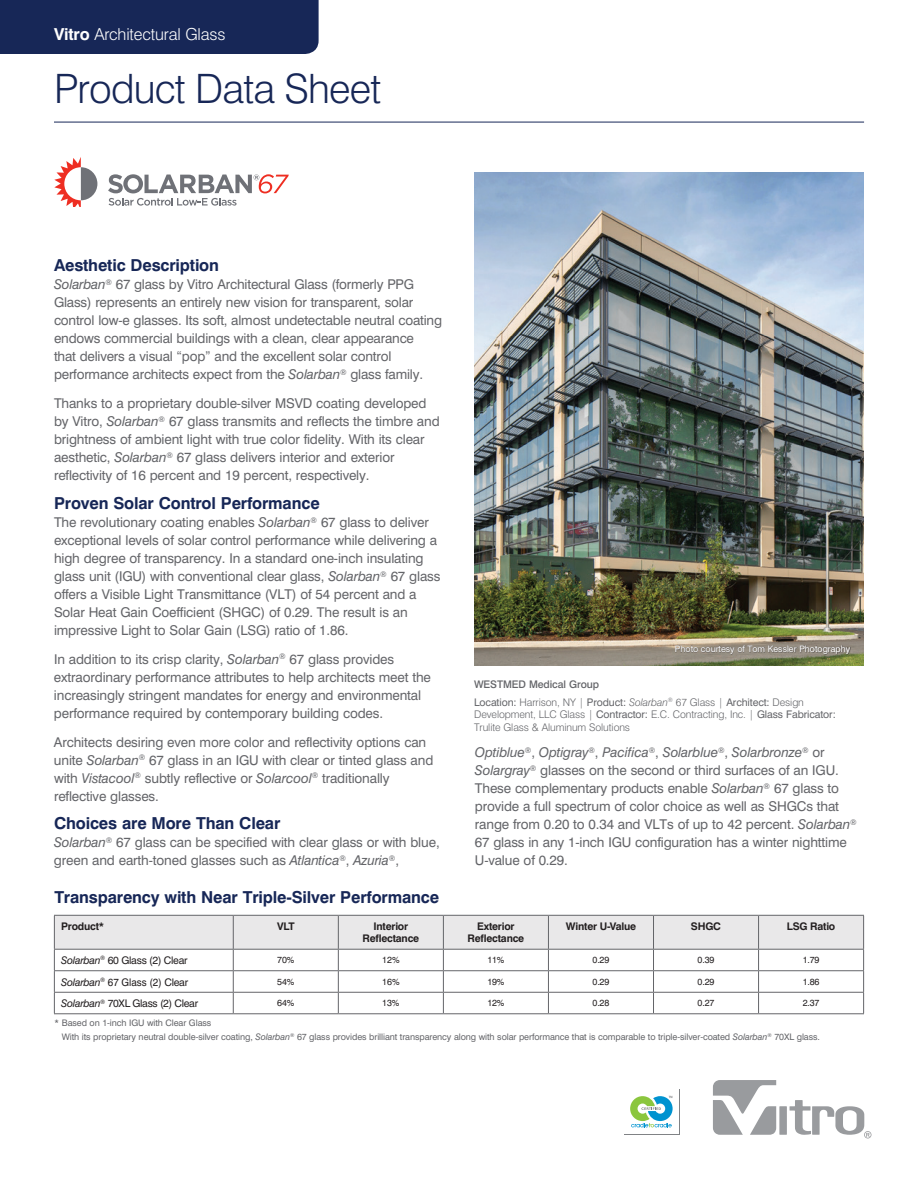
<style>
.page{position:relative;width:918px;height:1188px;background:#fff}
.page>*{position:absolute;margin:0;border:0;box-sizing:border-box;transform-origin:0 0}
.t1{font:300 40.5px "Swiss 721 BT";letter-spacing:-.02em;color:#172757}
.t2{font:700 16.5px "Swiss 721 BT";letter-spacing:-.01em;color:#172757}
.t3{font:300 16.5px "Swiss 721 BT";letter-spacing:-.01em;color:#fff}
.t4{font:13.5px/18px "Swiss 721 BT";letter-spacing:-.01em;color:#646569}
.t5{font:300 10.5px/12.6px "Swiss 721 BT";letter-spacing:-.01em;color:#646569}
.t6{font:10.5px/18px "Swiss 721 BT";letter-spacing:-.01em;color:#646569}
.t7{font:700 10.5px/12px "Swiss 721 BT";letter-spacing:-.02em;color:#231f20;text-align:center}
.t8{font:10.5px "Swiss 721 BT";letter-spacing:-.025em;color:#231f20}
.t9{font:10.5px "Swiss 721 BT";color:#231f20;scale:.95 1}
.t10{font:9px/13.8px "Swiss 721 BT";letter-spacing:-.01em;color:#646569}
.t11{font:9px "Swiss 721 BT";letter-spacing:-.02em;color:#231f20}
.t12{font:9px "Swiss 721 BT";letter-spacing:-.01em;color:#fff}
.s1{font-weight:700}
.s2{font-style:italic}
.s3{font-weight:500}
.s4{font-weight:300}
.s5{font-weight:300;font-style:italic}
.s6{font-weight:400}
</style>
<div class="page">
<div style="left:0;top:0;width:319px;height:54px;background:#172757"></div>
<hr style="left:54px;top:122px;width:810px;height:1px;background:#172757">
<svg style="left:713px;top:1080px;width:159px;height:58px"></svg>
<img style="left:474px;top:172px;width:390px;height:494px">
<svg style="left:54px;top:157px;width:43px;height:49px"></svg>
<svg style="left:108px;top:174px;width:181px;height:32px"></svg>
<svg style="left:54px;top:915px;width:810px;height:99px"></svg>
<hr style="left:233px;top:1013px;width:105px;height:1px;background:#646569">
<hr style="left:338px;top:1013px;width:105px;height:1px;background:#646569">
<hr style="left:443px;top:1013px;width:105px;height:1px;background:#646569">
<hr style="left:548px;top:1013px;width:106px;height:1px;background:#646569">
<hr style="left:654px;top:1013px;width:105px;height:1px;background:#646569">
<hr style="left:759px;top:1013px;width:105px;height:1px;background:#646569">
<svg style="left:630px;top:1096px;width:43px;height:31px"></svg>
<div style="left:676px;top:645px;width:175px;height:10px;background:#231f20;opacity:.75"></div>
<p class="t3" style="left:54px;top:24px;width:173px"><span class="s1">Vitro</span> Architectural Glass</p>
<h1 class="t1" style="left:54px;top:64px;width:329px">Product Data Sheet</h1>
<p class="t2" style="left:54px;top:256px;width:167px">Aesthetic Description</p>
<p class="t4" style="left:54px;top:276px;width:390px"><span class="s2">Solarban</span><sup>®</sup> 67 glass by Vitro Architectural Glass (formerly PPG Glass) represents an entirely new vision for transparent, solar control low-e glasses. Its soft, almost undetectable neutral coating endows commercial buildings with a clean, clear appearance<br>that delivers a visual “pop” and the excellent solar control performance architects expect from the <span class="s2">Solarban</span><sup>®</sup> glass family.</p>
<p class="t4" style="left:54px;top:394px;width:387px">Thanks to a proprietary double-silver MSVD coating developed by Vitro, <span class="s2">Solarban</span><sup>®</sup> 67 glass transmits and reflects the timbre and brightness of ambient light with true color fidelity. With its clear aesthetic, <span class="s2">Solarban</span><sup>®</sup> 67 glass delivers interior and exterior reflectivity of 16 percent and 19 percent, respectively.</p>
<p class="t2" style="left:54px;top:493px;width:267px">Proven Solar Control Performance</p>
<p class="t4" style="left:54px;top:513px;width:388px">The revolutionary coating enables <span class="s2">Solarban</span><sup>®</sup> 67 glass to deliver exceptional levels of solar control performance while delivering a high degree of transparency. In a standard one-inch insulating glass unit (IGU) with conventional clear glass, <span class="s2">Solarban</span><sup>®</sup> 67 glass offers a Visible Light Transmittance (VLT) of 54 percent and a Solar Heat Gain Coefficient (SHGC) of 0.29. The result is an impressive Light to Solar Gain (LSG) ratio of 1.86.</p>
<p class="t4" style="left:54px;top:650px;width:379px">In addition to its crisp clarity, <span class="s2">Solarban</span><sup>®</sup> 67 glass provides extraordinary performance attributes to help architects meet the increasingly stringent mandates for energy and environmental performance required by contemporary building codes.</p>
<p class="t4" style="left:54px;top:733px;width:381px">Architects desiring even more color and reflectivity options can unite <span class="s2">Solarban</span><sup>®</sup> 67 glass in an IGU with clear or tinted glass and with <span class="s2">Vistacool</span><sup>®</sup> subtly reflective or <span class="s2">Solarcool</span><sup>®</sup> traditionally reflective glasses.</p>
<p class="t2" style="left:54px;top:814px;width:228px">Choices are More Than Clear</p>
<p class="t4" style="left:54px;top:834px;width:387px"><span class="s2">Solarban</span><sup>®</sup> 67 glass can be specified with clear glass or with blue, green and earth-toned glasses such as <span class="s2">Atlantica</span><sup>®</sup>, <span class="s2">Azuria</span><sup>®</sup>,</p>
<p class="t2" style="left:54px;top:888px;width:386px">Transparency with Near Triple-Silver Performance</p>
<p class="t12" style="left:675px;top:643px;width:177px">Photo courtesy of Tom Kessler Photography</p>
<p class="t6" style="left:474px;top:675px;width:331px"><span class="s3">WESTMED Medical Group<br></span>Location: <span class="s4">Harrison, NY |</span> Product: <span class="s5">Solarban</span><sup>®</sup> <span class="s4">67 Glass |</span> Architect: <span class="s4">Design</span></p>
<p class="t5" style="left:474px;top:708px;width:363px">Development, LLC Glass | <span class="s6">Contractor:</span> E.C. Contracting, Inc. | <span class="s6">Glass Fabricator:<br></span>Trulite Glass &amp; Aluminum Solutions</p>
<p class="t4" style="left:475px;top:743px;width:383px"><span class="s2">Optiblue</span><sup>®</sup>, <span class="s2">Optigray</span><sup>®</sup>, <span class="s2">Pacifica</span><sup>®</sup>, <span class="s2">Solarblue</span><sup>®</sup>, <span class="s2">Solarbronze</span><sup>®</sup> or <span class="s2">Solargray</span><sup>®</sup> glasses on the second or third surfaces of an IGU.<br>These complementary products enable <span class="s2">Solarban</span><sup>®</sup> 67 glass to provide a full spectrum of color choice as well as SHGCs that range from 0.20 to 0.34 and VLTs of up to 42 percent. <span class="s2">Solarban</span><sup>® </sup>67 glass in any 1-inch IGU configuration has a winter nighttime U-value of 0.29.</p>
<p class="t7" style="left:61px;top:921px;width:45px">Product*</p>
<p class="t7" style="left:277px;top:921px;width:19px">VLT</p>
<p class="t7" style="left:363px;top:921px;width:58px">Interior<br>Reflectance</p>
<p class="t7" style="left:468px;top:921px;width:58px">Exterior<br>Reflectance</p>
<p class="t7" style="left:566px;top:921px;width:72px">Winter U-Value</p>
<p class="t7" style="left:691px;top:921px;width:32px">SHGC</p>
<p class="t7" style="left:787px;top:921px;width:50px">LSG Ratio</p>
<p class="t8" style="left:61px;top:954px;width:128px"><span class="s2">Solarban</span><sup>®</sup> 60 Glass (2) Clear</p>
<p class="t11" style="left:277px;top:955px;width:19px">70%</p>
<p class="t11" style="left:382px;top:955px;width:19px">12%</p>
<p class="t11" style="left:487px;top:955px;width:19px">11%</p>
<p class="t11" style="left:593px;top:955px;width:18px">0.29</p>
<p class="t11" style="left:698px;top:955px;width:18px">0.39</p>
<p class="t11" style="left:803px;top:955px;width:18px">1.79</p>
<p class="t9" style="left:61px;top:975px;width:135px"><span class="s2">Solarban</span><sup>®</sup> 67 Glass (2) Clear</p>
<p class="t11" style="left:277px;top:976px;width:19px">54%</p>
<p class="t11" style="left:382px;top:976px;width:19px">16%</p>
<p class="t11" style="left:487px;top:976px;width:19px">19%</p>
<p class="t11" style="left:593px;top:976px;width:18px">0.29</p>
<p class="t11" style="left:698px;top:976px;width:18px">0.29</p>
<p class="t11" style="left:803px;top:976px;width:18px">1.86</p>
<p class="t8" style="left:61px;top:997px;width:139px"><span class="s2">Solarban</span><sup>®</sup> 70XL Glass (2) Clear</p>
<p class="t11" style="left:277px;top:998px;width:19px">64%</p>
<p class="t11" style="left:382px;top:998px;width:19px">13%</p>
<p class="t11" style="left:487px;top:998px;width:19px">12%</p>
<p class="t11" style="left:593px;top:998px;width:18px">0.28</p>
<p class="t11" style="left:698px;top:998px;width:18px">0.27</p>
<p class="t11" style="left:803px;top:998px;width:18px">2.37</p>
<p class="t10" style="left:62px;top:1016px;width:760px;text-indent:-7px">* Based on 1-inch IGU with Clear Glass<br>With its proprietary neutral double-silver coating, <span class="s2">Solarban</span><sup>®</sup> 67 glass provides brilliant transparency along with solar performance that is comparable to triple-silver-coated <span class="s2">Solarban</span><sup>®</sup> 70XL glass.</p>
</div>
